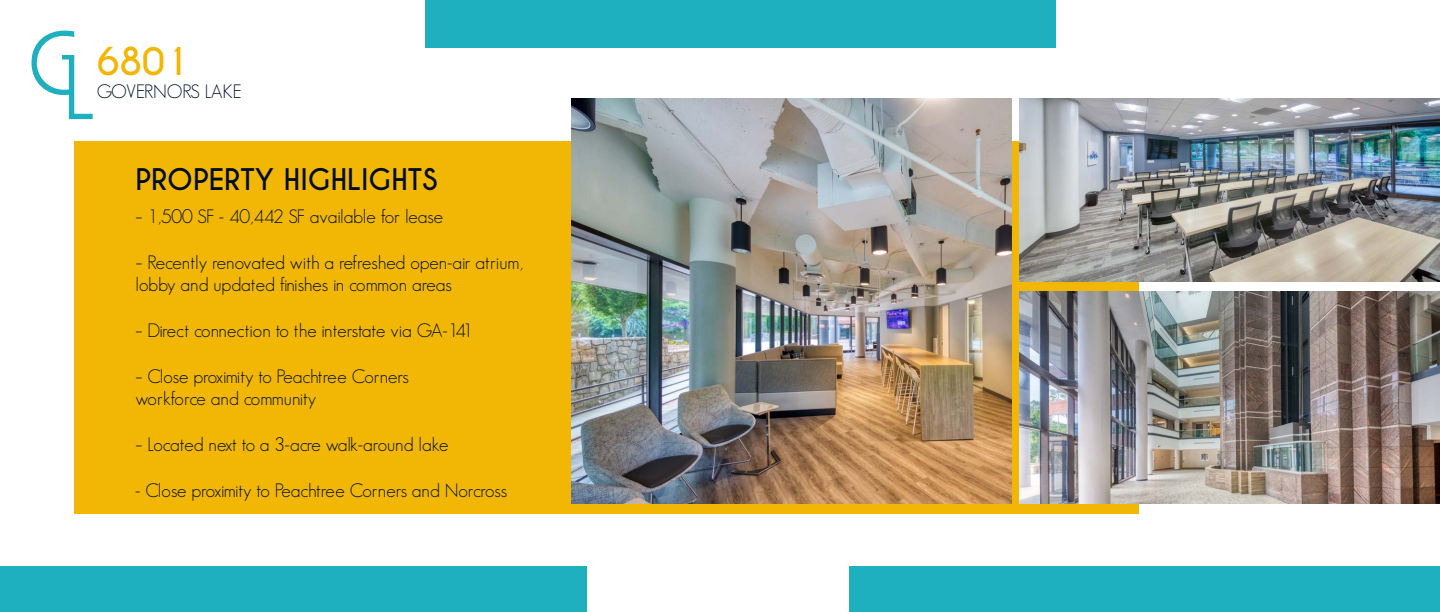
<style>
.page{position:relative;width:1440px;height:612px;background:#fff}
.page>*{position:absolute;margin:0;border:0;box-sizing:border-box;transform-origin:0 0}
.t1{font:700 36px "Caviar Dreams";color:#f2b705}
.t2{font:700 28px "Caviar Dreams";color:#010d28}
.t3{font:300 19px/22.8px "Geosans";color:#010d28}
</style>
<div class="page">
<div style="left:74px;top:141px;width:1065px;height:373px;background:#f2b705"></div>
<img style="left:572px;top:98px;width:440px;height:405px">
<img style="left:1020px;top:98px;width:420px;height:184px">
<svg style="left:32px;top:31px;width:61px;height:88px"></svg>
<hr style="left:62px;top:55px;width:12px;height:4px;background:#1fafbf">
<div style="left:849px;top:566px;width:590px;height:46px;background:#1fb0bf"></div>
<div style="left:425px;top:0;width:631px;height:47px;background:#1fb0bf"></div>
<div style="left:0;top:566px;width:587px;height:46px;background:#1fb0bf"></div>
<img style="left:1020px;top:292px;width:420px;height:211px">
<p class="t1" style="left:97px;top:40px;width:95px">6801</p>
<p class="t3" style="left:97px;top:80px;width:146px">GOVERNORS LAKE</p>
<p class="t2" style="left:136px;top:163px;width:303px">PROPERTY HIGHLIGHTS</p>
<p class="t3" style="left:136px;top:205px;width:309px">– 1,500 SF - 40,442 SF available for lease</p>
<p class="t3" style="left:136px;top:251px;width:389px">– Recently renovated with a refreshed open-air atrium, lobby and updated finishes in common areas</p>
<p class="t3" style="left:136px;top:319px;width:339px">– Direct connection to the interstate via GA-141</p>
<p class="t3" style="left:136px;top:365px;width:275px">– Close proximity to Peachtree Corners</p>
<p class="t3" style="left:136px;top:387px;width:182px">workforce and community</p>
<p class="t3" style="left:136px;top:433px;width:315px">– Located next to a 3-acre walk-around lake</p>
<p class="t3" style="left:136px;top:479px;width:373px">- Close proximity to Peachtree Corners and Norcross</p>
</div>
